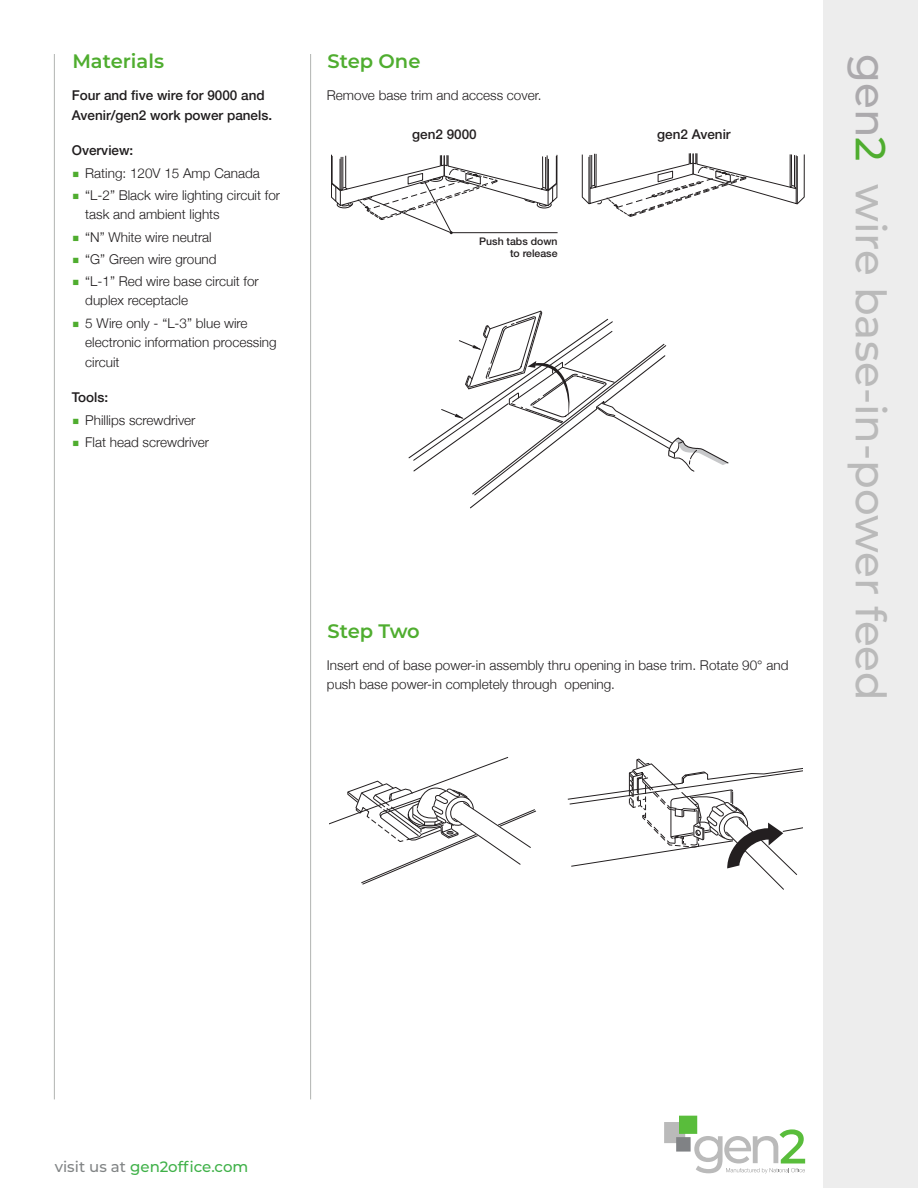
<style>
.page{position:relative;width:918px;height:1188px;background:#fff}
.page>*{position:absolute;margin:0;border:0;box-sizing:border-box;transform-origin:0 0}
.t1{font:500 42px "Montserrat";color:#bababa}
.t2{font:600 19.5px "Montserrat";color:#4fad2f}
.t3{font:500 15px "Montserrat";color:#40b149}
.t4{font:300 13.5px/19.5px "Helvetica Neue";color:#201d1e}
.t5{font:500 13.5px/19.5px "Helvetica Neue";color:#201d1e}
.t6{font:500 13.5px "Helvetica Neue LT Std";color:#231f20}
.t7{font:500 10.5px/12px "Helvetica Neue LT Std";color:#231f20;text-align:right}
.s1{font-family:"Montserrat";font-weight:500;color:#4fad2f}
.s2{color:#acaaad}
.s3{color:#4fad2f}
.s4{color:#818485}
</style>
<div class="page">
<div style="left:823px;top:0;width:95px;height:1188px;background:#ededed"></div>
<div style="left:664px;top:1122px;width:21px;height:21px;background:#bababa"></div>
<div style="left:679px;top:1116px;width:18px;height:18px;background:#59bd3b"></div>
<div style="left:676px;top:1137px;width:15px;height:15px;background:#808285"></div>
<svg style="left:694px;top:1129px;width:111px;height:44px"></svg>
<hr style="left:54px;top:54px;width:1px;height:1045px;background:#b2b4b2">
<hr style="left:310px;top:54px;width:1px;height:1045px;background:#b2b4b2">
<svg style="left:408px;top:310px;width:321px;height:199px"></svg>
<svg style="left:581px;top:153px;width:224px;height:64px"></svg>
<svg style="left:331px;top:154px;width:227px;height:80px"></svg>
<svg style="left:567px;top:758px;width:235px;height:132px"></svg>
<svg style="left:330px;top:757px;width:206px;height:128px"></svg>
<p class="t2" style="left:72px;top:48px;width:93px">Materials</p>
<p class="t2" style="left:328px;top:48px;width:95px">Step One</p>
<p class="t5" style="left:72px;top:85px;width:202px">Four and five wire for 9000 and<br>Avenir/gen2 work power panels.</p>
<p class="t5" style="left:72px;top:140px;width:63px">Overview:</p>
<p class="t4" style="left:72px;top:162px;width:190px"><span class="s1">■</span> Rating: 120V 15 Amp Canada</p>
<p class="t4" style="left:85px;top:184px;width:196px;text-indent:-14px"><span class="s1">■</span> “L-2” Black wire lighting circuit for task and ambient lights</p>
<p class="t4" style="left:72px;top:226px;width:142px"><span class="s1">■</span> “N” White wire neutral</p>
<p class="t4" style="left:72px;top:248px;width:146px"><span class="s1">■</span> “G” Green wire ground</p>
<p class="t4" style="left:85px;top:270px;width:175px;text-indent:-14px"><span class="s1">■</span> “L-1” Red wire base circuit for duplex receptacle</p>
<p class="t4" style="left:85px;top:312px;width:193px;text-indent:-14px"><span class="s1">■</span> 5 Wire only - “L-3” blue wire electronic information processing circuit</p>
<p class="t5" style="left:72px;top:387px;width:38px">Tools:</p>
<p class="t4" style="left:72px;top:409px;width:125px"><span class="s1">■</span> Phillips screwdriver</p>
<p class="t4" style="left:72px;top:431px;width:139px"><span class="s1">■</span> Flat head screwdriver</p>
<p class="t4" style="left:327px;top:85px;width:216px">Remove base trim and access cover.</p>
<p class="t6" style="left:412px;top:126px;width:66px">gen2 9000</p>
<p class="t6" style="left:657px;top:126px;width:75px">gen2 Avenir</p>
<p class="t7" style="left:479px;top:235px;width:80px">Push tabs down to release</p>
<p class="t2" style="left:328px;top:617px;width:94px">Step Two</p>
<p class="t4" style="left:327px;top:654px;width:463px">Insert end of base power-in assembly thru opening in base trim. Rotate 90° and push base power-in completely through opening.</p>
<p class="t1" style="left:900px;top:54px;width:648px;rotate:90deg"><span class="s2">gen</span><span class="s3">2</span> wire base-in-power feed</p>
<p class="t3" style="left:55px;top:1156px;width:195px"><span class="s4">visit us at</span> gen2office.com</p>
</div>
